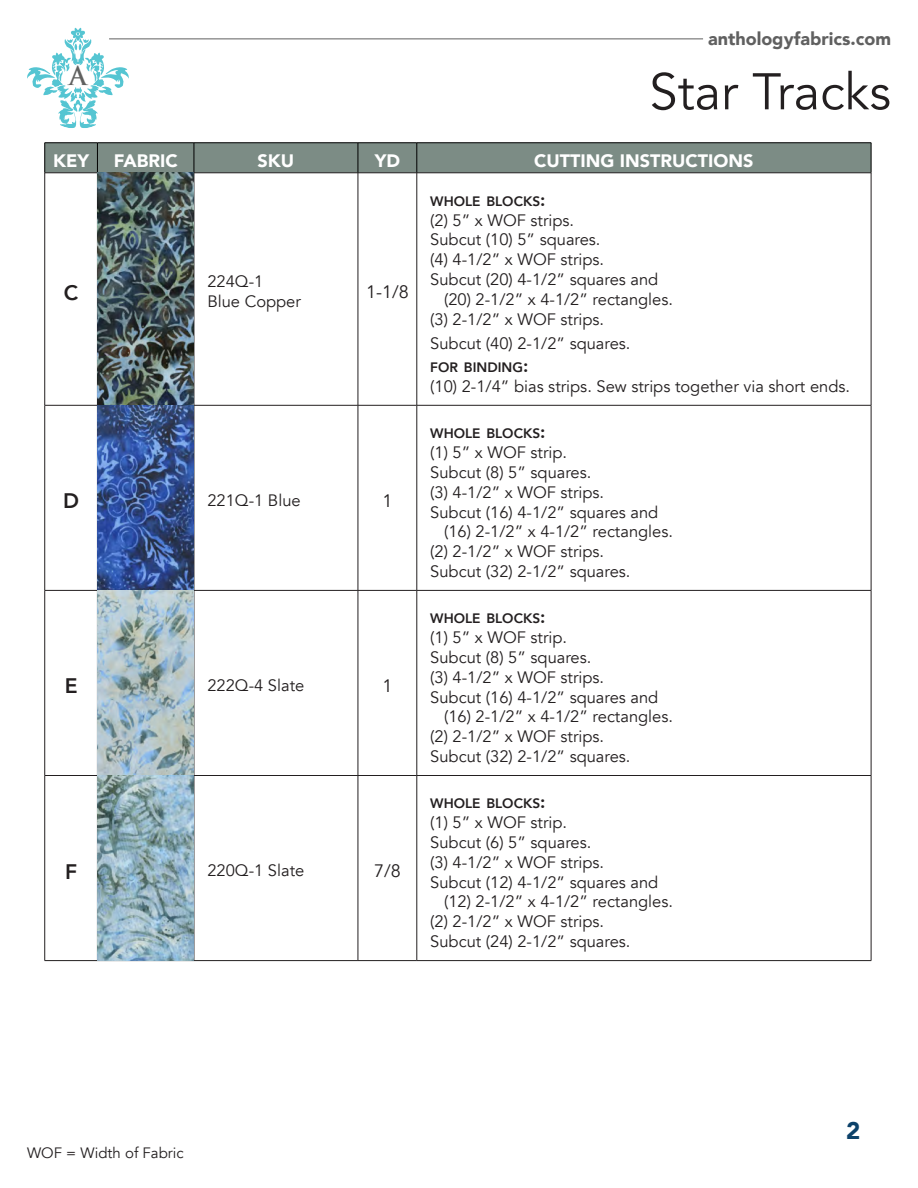
<style>
.page{position:relative;width:918px;height:1188px;background:#fff}
.page>*{position:absolute;margin:0;border:0;box-sizing:border-box;transform-origin:0 0}
.t1{font:51px "Avenir";color:#231f20}
.t2{font:700 25.35px "Trajan Pro";color:#606160}
.t3{font:900 24px "Avenir";color:#0d426a}
.t4{font:800 21px "Avenir";color:#231f20}
.t5{font:900 18px "Avenir";color:#fff}
.t6{font:900 18px "Avenir";color:#606060}
.t7{font:18px "Avenir";color:#231f20}
.t8{font:16.5px/19.8px "Avenir";color:#231f20}
.t9{font:15px "Avenir";color:#231f20}
.t10{font:800 13.65px "Avenir";color:#231f20}
.s1{font-size:18px}
</style>
<div class="page">
<svg style="left:27px;top:28px;width:102px;height:100px"></svg>
<hr style="left:109px;top:39px;width:594px;height:1px;background:#606060">
<svg style="left:45px;top:143px;width:826px;height:30px;background:#788881"></svg>
<hr style="left:44px;top:173px;width:1px;height:232px;background:#231f20">
<hr style="left:44px;top:405px;width:1px;height:185px;background:#231f20">
<hr style="left:44px;top:591px;width:1px;height:184px;background:#231f20">
<hr style="left:44px;top:776px;width:1px;height:184px;background:#231f20">
<hr style="left:871px;top:173px;width:1px;height:232px;background:#231f20">
<hr style="left:871px;top:405px;width:1px;height:185px;background:#231f20">
<hr style="left:871px;top:591px;width:1px;height:184px;background:#231f20">
<hr style="left:871px;top:776px;width:1px;height:184px;background:#231f20">
<hr style="left:45px;top:173px;width:52px;height:1px;background:#231f20">
<hr style="left:97px;top:173px;width:1px;height:232px;background:#231f20">
<hr style="left:194px;top:173px;width:164px;height:1px;background:#231f20">
<hr style="left:194px;top:173px;width:1px;height:232px;background:#231f20">
<hr style="left:358px;top:173px;width:59px;height:1px;background:#231f20">
<hr style="left:358px;top:173px;width:1px;height:232px;background:#231f20">
<hr style="left:417px;top:173px;width:454px;height:1px;background:#231f20">
<hr style="left:417px;top:173px;width:1px;height:232px;background:#231f20">
<hr style="left:45px;top:405px;width:52px;height:1px;background:#231f20">
<hr style="left:97px;top:405px;width:1px;height:185px;background:#231f20">
<hr style="left:194px;top:405px;width:164px;height:1px;background:#231f20">
<hr style="left:194px;top:405px;width:1px;height:185px;background:#231f20">
<hr style="left:358px;top:405px;width:59px;height:1px;background:#231f20">
<hr style="left:358px;top:405px;width:1px;height:185px;background:#231f20">
<hr style="left:417px;top:405px;width:454px;height:1px;background:#231f20">
<hr style="left:417px;top:405px;width:1px;height:185px;background:#231f20">
<hr style="left:45px;top:590px;width:52px;height:1px;background:#231f20">
<hr style="left:97px;top:590px;width:97px;height:1px;background:#231f20">
<hr style="left:97px;top:591px;width:1px;height:184px;background:#231f20">
<hr style="left:194px;top:590px;width:164px;height:1px;background:#231f20">
<hr style="left:194px;top:591px;width:1px;height:184px;background:#231f20">
<hr style="left:358px;top:590px;width:59px;height:1px;background:#231f20">
<hr style="left:358px;top:591px;width:1px;height:184px;background:#231f20">
<hr style="left:417px;top:590px;width:454px;height:1px;background:#231f20">
<hr style="left:417px;top:591px;width:1px;height:184px;background:#231f20">
<hr style="left:45px;top:775px;width:52px;height:1px;background:#231f20">
<hr style="left:97px;top:775px;width:97px;height:1px;background:#231f20">
<hr style="left:97px;top:776px;width:1px;height:184px;background:#231f20">
<hr style="left:194px;top:775px;width:164px;height:1px;background:#231f20">
<hr style="left:194px;top:776px;width:1px;height:184px;background:#231f20">
<hr style="left:358px;top:775px;width:59px;height:1px;background:#231f20">
<hr style="left:358px;top:776px;width:1px;height:184px;background:#231f20">
<hr style="left:417px;top:775px;width:454px;height:1px;background:#231f20">
<hr style="left:417px;top:776px;width:1px;height:184px;background:#231f20">
<hr style="left:45px;top:960px;width:52px;height:1px;background:#231f20">
<hr style="left:97px;top:960px;width:97px;height:1px;background:#231f20">
<hr style="left:194px;top:960px;width:164px;height:1px;background:#231f20">
<hr style="left:358px;top:960px;width:59px;height:1px;background:#231f20">
<hr style="left:417px;top:960px;width:454px;height:1px;background:#231f20">
<hr style="left:45px;top:142px;width:52px;height:1px;background:#000">
<hr style="left:44px;top:143px;width:1px;height:30px;background:#000">
<hr style="left:97px;top:142px;width:97px;height:1px;background:#000">
<hr style="left:97px;top:143px;width:1px;height:30px;background:#000">
<hr style="left:194px;top:142px;width:164px;height:1px;background:#000">
<hr style="left:194px;top:143px;width:1px;height:30px;background:#000">
<hr style="left:358px;top:142px;width:59px;height:1px;background:#000">
<hr style="left:358px;top:143px;width:1px;height:30px;background:#000">
<hr style="left:417px;top:142px;width:454px;height:1px;background:#000">
<hr style="left:417px;top:143px;width:1px;height:30px;background:#000">
<hr style="left:871px;top:143px;width:1px;height:30px;background:#000">
<img style="left:98px;top:173px;width:96px;height:787px">
<h2 class="t2" style="left:69px;top:60px;width:19px">A</h2>
<p class="t6" style="left:708px;top:23px;width:184px">anthologyfabrics.com</p>
<h1 class="t1" style="left:649px;top:61px;width:243px">Star Tracks</h1>
<p class="t5" style="left:53px;top:145px;width:37px">KEY</p>
<p class="t5" style="left:114px;top:145px;width:66px">FABRIC</p>
<p class="t5" style="left:258px;top:145px;width:38px">SKU</p>
<p class="t5" style="left:375px;top:145px;width:27px">YD</p>
<p class="t5" style="left:534px;top:145px;width:221px">CUTTING INSTRUCTIONS</p>
<p class="t4" style="left:64px;top:276px;width:16px">C</p>
<p class="t8" style="left:207px;top:272px;width:95px">224Q-1<br>Blue Copper</p>
<p class="t7" style="left:366px;top:281px;width:44px">1-1/8</p>
<p class="t4" style="left:63px;top:485px;width:17px">D</p>
<p class="t8" style="left:207px;top:491px;width:95px">221Q-1 Blue</p>
<p class="t7" style="left:382px;top:490px;width:12px">1</p>
<p class="t4" style="left:65px;top:670px;width:14px">E</p>
<p class="t8" style="left:207px;top:676px;width:98px">222Q-4 Slate</p>
<p class="t7" style="left:382px;top:675px;width:12px">1</p>
<p class="t4" style="left:65px;top:855px;width:14px">F</p>
<p class="t8" style="left:207px;top:861px;width:98px">220Q-1 Slate</p>
<p class="t7" style="left:374px;top:860px;width:28px">7/8</p>
<p class="t10" style="left:430px;top:190px;width:117px">WHOLE BLOCKS<span class="s1">:</span></p>
<p class="t8" style="left:430px;top:210px;width:145px">(2) 5” x WOF strips.</p>
<p class="t8" style="left:430px;top:230px;width:172px">Subcut (10) 5” squares.</p>
<p class="t8" style="left:430px;top:250px;width:175px">(4) 4-1/2” x WOF strips.</p>
<p class="t8" style="left:430px;top:270px;width:230px">Subcut (20) 4-1/2” squares and</p>
<p class="t8" style="left:444px;top:290px;width:230px">(20) 2-1/2” x 4-1/2” rectangles.</p>
<p class="t8" style="left:430px;top:309px;width:175px">(3) 2-1/2” x WOF strips.</p>
<p class="t8" style="left:430px;top:333px;width:202px">Subcut (40) 2-1/2” squares.</p>
<p class="t10" style="left:430px;top:357px;width:100px">FOR BINDING<span class="s1">:</span></p>
<p class="t8" style="left:430px;top:377px;width:421px">(10) 2-1/4” bias strips. Sew strips together via short ends.</p>
<p class="t10" style="left:430px;top:423px;width:117px">WHOLE BLOCKS<span class="s1">:</span></p>
<p class="t8" style="left:430px;top:443px;width:138px">(1) 5” x WOF strip.</p>
<p class="t8" style="left:430px;top:463px;width:163px">Subcut (8) 5” squares.</p>
<p class="t8" style="left:430px;top:482px;width:175px">(3) 4-1/2” x WOF strips.</p>
<p class="t8" style="left:430px;top:502px;width:230px">Subcut (16) 4-1/2” squares and</p>
<p class="t8" style="left:444px;top:522px;width:230px">(16) 2-1/2” x 4-1/2” rectangles.</p>
<p class="t8" style="left:430px;top:542px;width:175px">(2) 2-1/2” x WOF strips.</p>
<p class="t8" style="left:430px;top:562px;width:202px">Subcut (32) 2-1/2” squares.</p>
<p class="t10" style="left:430px;top:608px;width:117px">WHOLE BLOCKS<span class="s1">:</span></p>
<p class="t8" style="left:430px;top:628px;width:138px">(1) 5” x WOF strip.</p>
<p class="t8" style="left:430px;top:648px;width:163px">Subcut (8) 5” squares.</p>
<p class="t8" style="left:430px;top:668px;width:175px">(3) 4-1/2” x WOF strips.</p>
<p class="t8" style="left:430px;top:687px;width:230px">Subcut (16) 4-1/2” squares and</p>
<p class="t8" style="left:444px;top:707px;width:230px">(16) 2-1/2” x 4-1/2” rectangles.</p>
<p class="t8" style="left:430px;top:727px;width:175px">(2) 2-1/2” x WOF strips.</p>
<p class="t8" style="left:430px;top:747px;width:202px">Subcut (32) 2-1/2” squares.</p>
<p class="t10" style="left:430px;top:793px;width:117px">WHOLE BLOCKS<span class="s1">:</span></p>
<p class="t8" style="left:430px;top:813px;width:138px">(1) 5” x WOF strip.</p>
<p class="t8" style="left:430px;top:833px;width:163px">Subcut (6) 5” squares.</p>
<p class="t8" style="left:430px;top:853px;width:175px">(3) 4-1/2” x WOF strips.</p>
<p class="t8" style="left:430px;top:872px;width:230px">Subcut (12) 4-1/2” squares and</p>
<p class="t8" style="left:444px;top:892px;width:230px">(12) 2-1/2” x 4-1/2” rectangles.</p>
<p class="t8" style="left:430px;top:912px;width:175px">(2) 2-1/2” x WOF strips.</p>
<p class="t8" style="left:430px;top:932px;width:202px">Subcut (24) 2-1/2” squares.</p>
<p class="t9" style="left:27px;top:1144px;width:158px">WOF = Width of Fabric</p>
<h3 class="t3" style="left:846px;top:1110px;width:16px">2</h3>
</div>
